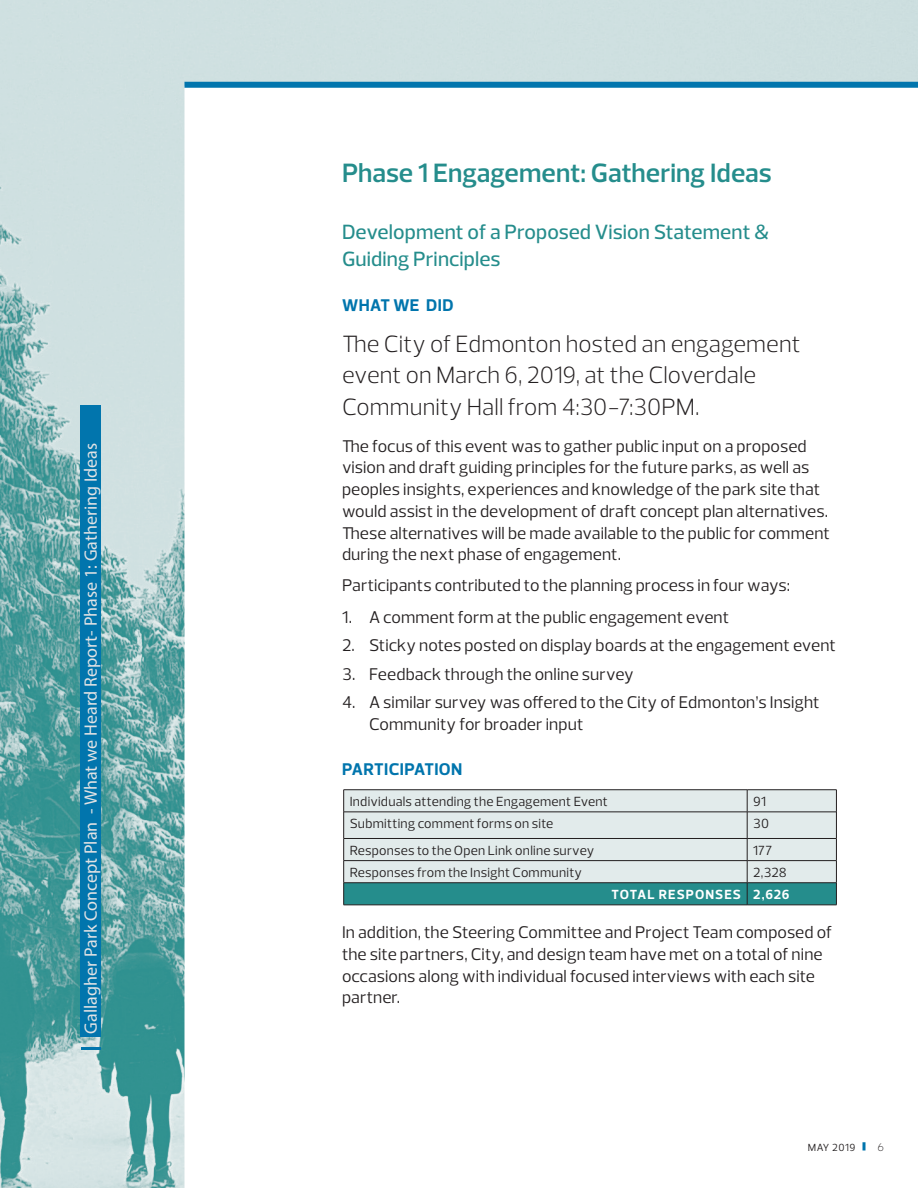
<style>
.page{position:relative;width:918px;height:1188px;background:#fff}
.page>*{position:absolute;margin:0;border:0;box-sizing:border-box;transform-origin:0 0}
.Section_Heading{font:600 27px "Prelo";color:#258d8c}
.P_Pull_Quote_Med_-_L{font:300 24px/31.5px "Prelo";color:#231f20}
.Sub-Heading{font:500 21px/27px "Prelo";letter-spacing:.005em;color:#258d8c}
.Side{font:18px "Myriad Pro";color:#e1e2e4}
.P_Body_1a_-_Roman_10{font:17.25px/21.8px "Prelo";letter-spacing:.005em;color:#231f20}
.Sub-Heading_2{font:700 17.25px "Prelo";letter-spacing:.02em;color:#0175ad}
.P_Table_Body_Copy_1a{font:13.5px "Prelo";letter-spacing:.015em;color:#231f20}
.P_Table_H1_-_Bold_7p{font:700 13.5px "Prelo";letter-spacing:.075em;color:#fff}
.t1{font:10.5px "Prelo";letter-spacing:.05em;color:#231f20}
.t2{font:300 10.5px "Nobel";color:#231f20}
</style>
<div class="page">
<img style="left:0;top:0;width:918px;height:1188px">
<div style="left:80px;top:405px;width:21px;height:631px;background:#0175ad"></div>
<hr style="left:81px;top:1047px;width:20px;height:3px;background:#0175ad">
<div style="left:184px;top:82px;width:734px;height:6px;background:#0175ad"></div>
<p class="Side" style="left:80px;top:1034px;width:592px;rotate:-90deg">Gallagher Park Concept Plan - What we Heard Report- Phase 1: Gathering Ideas</p>
<p class="Section_Heading" style="left:342px;top:157px;width:431px">Phase 1 Engagement: Gathering Ideas</p>
<p class="Sub-Heading" style="left:342px;top:219px;width:429px">Development of a Proposed Vision Statement &amp;<br>Guiding Principles</p>
<p class="Sub-Heading_2" style="left:342px;top:295px;width:113px">WHAT WE DID</p>
<p class="P_Pull_Quote_Med_-_L" style="left:342px;top:328px;width:460px">The City of Edmonton hosted an engagement event on March 6, 2019, at the Cloverdale<br>Community Hall from 4:30-7:30PM.</p>
<p class="P_Body_1a_-_Roman_10" style="left:342px;top:435px;width:490px">The focus of this event was to gather public input on a proposed vision and draft guiding principles for the future parks, as well as peoples insights, experiences and knowledge of the park site that would assist in the development of draft concept plan alternatives.<br>These alternatives will be made available to the public for comment during the next phase of engagement.</p>
<p class="P_Body_1a_-_Roman_10" style="left:342px;top:574px;width:450px">Participants contributed to the planning process in four ways:</p>
<p class="P_Body_1a_-_Roman_10" style="left:342px;top:606px;width:389px">1. A comment form at the public engagement event</p>
<p class="P_Body_1a_-_Roman_10" style="left:342px;top:634px;width:496px">2. Sticky notes posted on display boards at the engagement event</p>
<p class="P_Body_1a_-_Roman_10" style="left:342px;top:663px;width:293px">3. Feedback through the online survey</p>
<p class="P_Body_1a_-_Roman_10" style="left:369px;top:691px;width:452px;line-height:22.5px;text-indent:-27px">4. A similar survey was offered to the City of Edmonton’s Insight<br>Community for broader input</p>
<p class="Sub-Heading_2" style="left:342px;top:759px;width:122px">PARTICIPATION</p>
<p class="P_Table_Body_Copy_1a" style="left:350px;top:793px;width:260px">Individuals attending the Engagement Event</p>
<p class="P_Table_Body_Copy_1a" style="left:753px;top:793px;width:14px">91</p>
<p class="P_Table_Body_Copy_1a" style="left:350px;top:815px;width:205px">Submitting comment forms on site</p>
<p class="P_Table_Body_Copy_1a" style="left:753px;top:815px;width:17px">30</p>
<p class="P_Table_Body_Copy_1a" style="left:350px;top:842px;width:246px">Responses to the Open Link online survey</p>
<p class="P_Table_Body_Copy_1a" style="left:753px;top:842px;width:20px">177</p>
<p class="P_Table_Body_Copy_1a" style="left:350px;top:864px;width:234px">Responses from the Insight Community</p>
<p class="P_Table_Body_Copy_1a" style="left:753px;top:864px;width:35px">2,328</p>
<p class="P_Table_H1_-_Bold_7p" style="left:611px;top:886px;width:131px">TOTAL RESPONSES</p>
<p class="P_Table_H1_-_Bold_7p" style="left:753px;top:886px;width:38px">2,626</p>
<p class="P_Body_1a_-_Roman_10" style="left:342px;top:922px;width:492px">In addition, the Steering Committee and Project Team composed of the site partners, City, and design team have met on a total of nine occasions along with individual focused interviews with each site partner.</p>
<p class="t1" style="left:808px;top:1141px;width:49px">MAY 2019</p>
<p class="t2" style="left:878px;top:1141px;width:7px">6</p>
</div>
